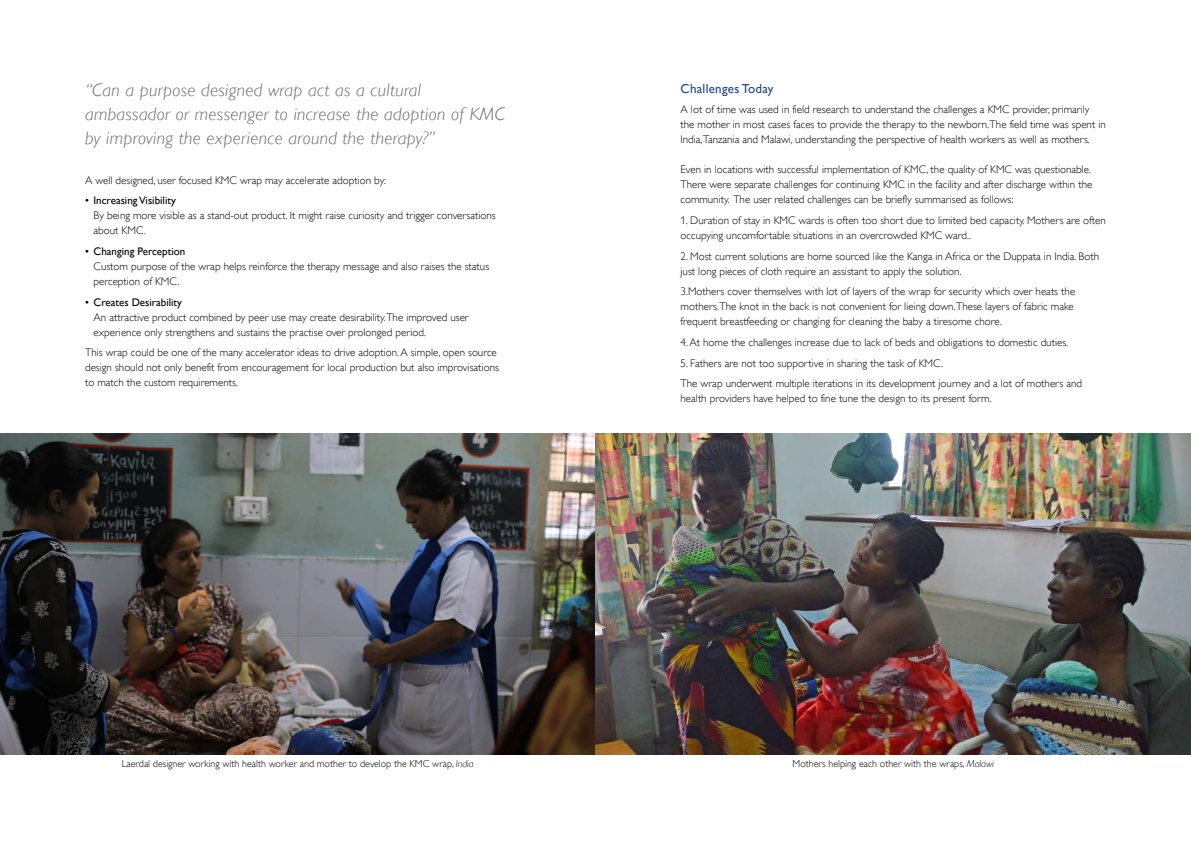
<style>
.page{position:relative;width:1191px;height:842px;background:#fff}
.page>*{position:absolute;margin:0;border:0;box-sizing:border-box;transform-origin:0 0}
.t1{font:italic 300 18px/24px "Gill Alt One";letter-spacing:.02em;color:#636466}
.t2{font:13px "Gill Alt One";letter-spacing:.02em;color:#1f4397}
.t3{font:300 11px/15px "Gill Alt One";color:#000}
.t4{font:11px "Gill Alt One";color:#000}
.t5{font:300 10px "Gill Alt One";color:#000}
.s1{font-style:italic}
</style>
<div class="page">
<img style="left:0;top:434px;width:1190px;height:320px">
<h1 class="t1" style="left:85px;top:78px;width:421px">“Can a purpose designed wrap act as a cultural ambassador or messenger to increase the adoption of KMC by improving the experience around the therapy?”</h1>
<p class="t3" style="left:85px;top:172px;width:303px">A well designed, user focused KMC wrap may accelerate adoption by:</p>
<p class="t4" style="left:85px;top:194px;width:92px">• Increasing Visibility</p>
<p class="t3" style="left:94px;top:208px;width:404px">By being more visible as a stand-out product. It might raise curiosity and trigger conversations about KMC.</p>
<p class="t4" style="left:85px;top:245px;width:102px">• Changing Perception</p>
<p class="t3" style="left:94px;top:259px;width:397px">Custom purpose of the wrap helps reinforce the therapy message and also raises the status perception of KMC.</p>
<p class="t4" style="left:85px;top:296px;width:99px">• Creates Desirability</p>
<p class="t3" style="left:94px;top:309px;width:376px">An attractive product combined by peer use may create desirability.The improved user experience only strengthens and sustains the practise over prolonged period.</p>
<p class="t3" style="left:85px;top:345px;width:415px">This wrap could be one of the many accelerator ideas to drive adoption. A simple, open source design should not only benefit from encouragement for local production but also improvisations to match the custom requirements.</p>
<p class="t5" style="left:122px;top:757px;width:353px">Laerdal designer working with health worker and mother to develop the KMC wrap, <span class="s1">India</span></p>
<p class="t2" style="left:680px;top:81px;width:94px">Challenges Today</p>
<p class="t3" style="left:680px;top:102px;width:427px">A lot of time was used in field research to understand the challenges a KMC provider, primarily the mother in most cases faces to provide the therapy to the newborn.The field time was spent in<br>India,Tanzania and Malawi, understanding the perspective of health workers as well as mothers.</p>
<p class="t3" style="left:680px;top:162px;width:413px;text-align:justify">Even in locations with successful implementation of KMC, the quality of KMC was questionable.<br>There were separate challenges for continuing KMC in the facility and after discharge within the community. The user related challenges can be briefly summarised as follows:</p>
<p class="t3" style="left:680px;top:213px;width:427px">1. Duration of stay in KMC wards is often too short due to limited bed capacity. Mothers are often occupying uncomfortable situations in an overcrowded KMC ward..</p>
<p class="t3" style="left:680px;top:248px;width:420px">2. Most current solutions are home sourced like the Kanga in Africa or the Duppata in India. Both just long pieces of cloth require an assistant to apply the solution.</p>
<p class="t3" style="left:680px;top:284px;width:396px">3.Mothers cover themselves with lot of layers of the wrap for security which over heats the mothers.The knot in the back is not convenient for lieing down.These layers of fabric make frequent breastfeeding or changing for cleaning the baby a tiresome chore.</p>
<p class="t3" style="left:680px;top:335px;width:389px">4. At home the challenges increase due to lack of beds and obligations to domestic duties.</p>
<p class="t3" style="left:680px;top:353px;width:403px;line-height:20.7px">5. Fathers are not too supportive in sharing the task of KMC.<br>The wrap underwent multiple iterations in its development journey and a lot of mothers and</p>
<p class="t3" style="left:680px;top:391px;width:312px">health providers have helped to fine tune the design to its present form.</p>
<p class="t5" style="left:792px;top:757px;width:203px">Mothers helping each other with the wraps, <span class="s1">Malawi</span></p>
</div>
